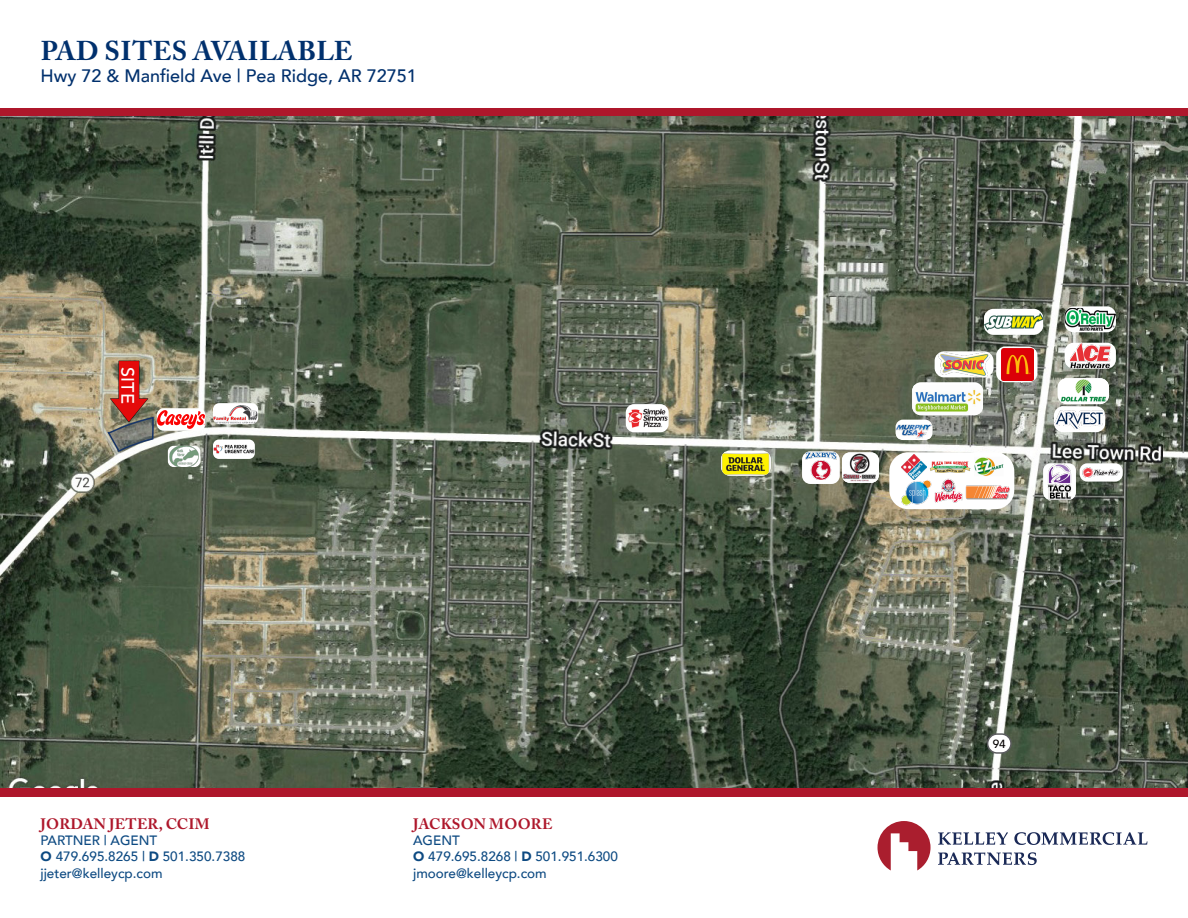
<style>
.page{position:relative;width:1188px;height:918px;background:#fff}
.page>*{position:absolute;margin:0;border:0;box-sizing:border-box;transform-origin:0 0}
.t1{font:700 27px "Adobe Caslon Pro";letter-spacing:.015em;color:#00306d}
.t2{font:500 18px "Avenir";color:#00306d}
.Property_Name_Address{font:500 18px "Avenir";color:#fff}
.t3{font:700 15px "Adobe Caslon Pro";letter-spacing:.015em;color:#ae172b}
.t4{font:500 13.5px/16.2px "Avenir";color:#0d4a82}
.Property_Name_Address-2{font:500 11.85px "Avenir";color:#040101}
.s1{font-weight:900}
</style>
<div class="page">
<div style="left:0;top:108px;width:1188px;height:9px;background:#ae172b"></div>
<div style="left:0;top:788px;width:1188px;height:8px;background:#ae172b"></div>
<svg style="left:878px;top:821px;width:53px;height:49px"></svg>
<svg style="left:938px;top:832px;width:70px;height:13px"></svg>
<svg style="left:1014px;top:832px;width:134px;height:13px"></svg>
<svg style="left:938px;top:852px;width:99px;height:13px"></svg>
<img style="left:0;top:117px;width:1188px;height:671px">
<div style="left:912px;top:382px;width:71px;height:33px;background:#fff;border-radius:9px"></div>
<img style="left:912px;top:385px;width:71px;height:30px">
<div style="left:988px;top:734px;width:23px;height:19px;background:#fff;border-radius:9px"></div>
<div style="left:987px;top:733px;width:25px;height:21px;border:2px solid #5c5c5f;border-radius:9px"></div>
<div style="left:1043px;top:463px;width:33px;height:37px;background:#fff;border-radius:7px"></div>
<img style="left:1048px;top:463px;width:23px;height:37px">
<div style="left:984px;top:309px;width:59px;height:26px;background:#fff;border-radius:9px"></div>
<img style="left:984px;top:313px;width:59px;height:17px">
<div style="left:721px;top:451px;width:50px;height:25px;background:#fff;border-radius:9px"></div>
<img style="left:721px;top:452px;width:50px;height:24px">
<div style="left:1054px;top:406px;width:51px;height:26px;background:#fff;border-radius:9px"></div>
<img style="left:1054px;top:409px;width:51px;height:20px">
<div style="left:935px;top:351px;width:59px;height:26px;background:#fff;border-radius:9px"></div>
<img style="left:938px;top:351px;width:52px;height:26px">
<svg style="left:996px;top:346px;width:41px;height:36px"></svg>
<img style="left:1001px;top:349px;width:32px;height:32px">
<div style="left:1065px;top:306px;width:51px;height:26px;background:#fff;border-radius:9px"></div>
<img style="left:1065px;top:308px;width:51px;height:23px">
<img style="left:96px;top:357px;width:67px;height:67px">
<img style="left:1058px;top:378px;width:51px;height:26px">
<div style="left:157px;top:408px;width:48px;height:23px;background:#fff;border-radius:7px"></div>
<img style="left:626px;top:404px;width:43px;height:28px">
<div style="left:1065px;top:343px;width:51px;height:26px;background:#fff;border-radius:9px"></div>
<img style="left:1070px;top:343px;width:41px;height:26px">
<svg style="left:896px;top:420px;width:36px;height:20px"></svg>
<img style="left:896px;top:425px;width:36px;height:14px">
<img style="left:842px;top:452px;width:37px;height:31px">
<svg style="left:106px;top:410px;width:99px;height:43px"></svg>
<div style="left:1080px;top:463px;width:43px;height:19px;background:#fff;border-radius:8px"></div>
<img style="left:1080px;top:467px;width:43px;height:11px">
<div style="left:213px;top:440px;width:42px;height:19px;background:#fff;border-radius:6px"></div>
<img style="left:213px;top:445px;width:42px;height:9px">
<div style="left:168px;top:446px;width:32px;height:21px;background:#fff;border-radius:6px"></div>
<img style="left:169px;top:446px;width:30px;height:21px">
<div style="left:213px;top:403px;width:45px;height:21px;background:#fff;border-radius:6px"></div>
<img style="left:213px;top:405px;width:45px;height:19px">
<div style="left:802px;top:451px;width:38px;height:33px;background:#fff;border-radius:8px"></div>
<img style="left:805px;top:451px;width:32px;height:29px">
<div style="left:889px;top:452px;width:125px;height:57px;background:#fff;border-radius:19px"></div>
<img style="left:935px;top:478px;width:28px;height:25px">
<img style="left:965px;top:485px;width:45px;height:15px">
<img style="left:901px;top:480px;width:31px;height:26px">
<div style="left:898px;top:453px;width:32px;height:28px;background:#fff;border-radius:7px"></div>
<img style="left:901px;top:454px;width:26px;height:26px">
<div style="left:930px;top:458px;width:40px;height:18px;background:linear-gradient(to right,#fff,#fff);border-radius:8px"></div>
<img style="left:930px;top:462px;width:40px;height:11px">
<img style="left:974px;top:453px;width:29px;height:23px">
<h1 class="t1" style="left:41px;top:35px;width:313px">PAD SITES AVAILABLE</h1>
<h2 class="t2" style="left:40px;top:60px;width:378px">Hwy 72 &amp; Manfield Ave | Pea Ridge, AR 72751</h2>
<p class="Property_Name_Address" style="left:143px;top:367px;width:38px;rotate:90deg">SITE</p>
<p class="t3" style="left:41px;top:815px;width:171px">JORDAN JETER, CCIM</p>
<p class="t4" style="left:40px;top:832px;width:206px">PARTNER | AGENT<br><span class="s1">O</span> 479.695.8265 | <span class="s1">D</span> 501.350.7388 jjeter@kelleycp.com</p>
<p class="t3" style="left:413px;top:815px;width:141px">JACKSON MOORE</p>
<p class="t4" style="left:413px;top:832px;width:206px">AGENT<br><span class="s1">O</span> 479.695.8268 | <span class="s1">D</span> 501.951.6300 jmoore@kelleycp.com</p>
<p class="Property_Name_Address-2" style="left:993px;top:734px;width:15px">94</p>
</div>
